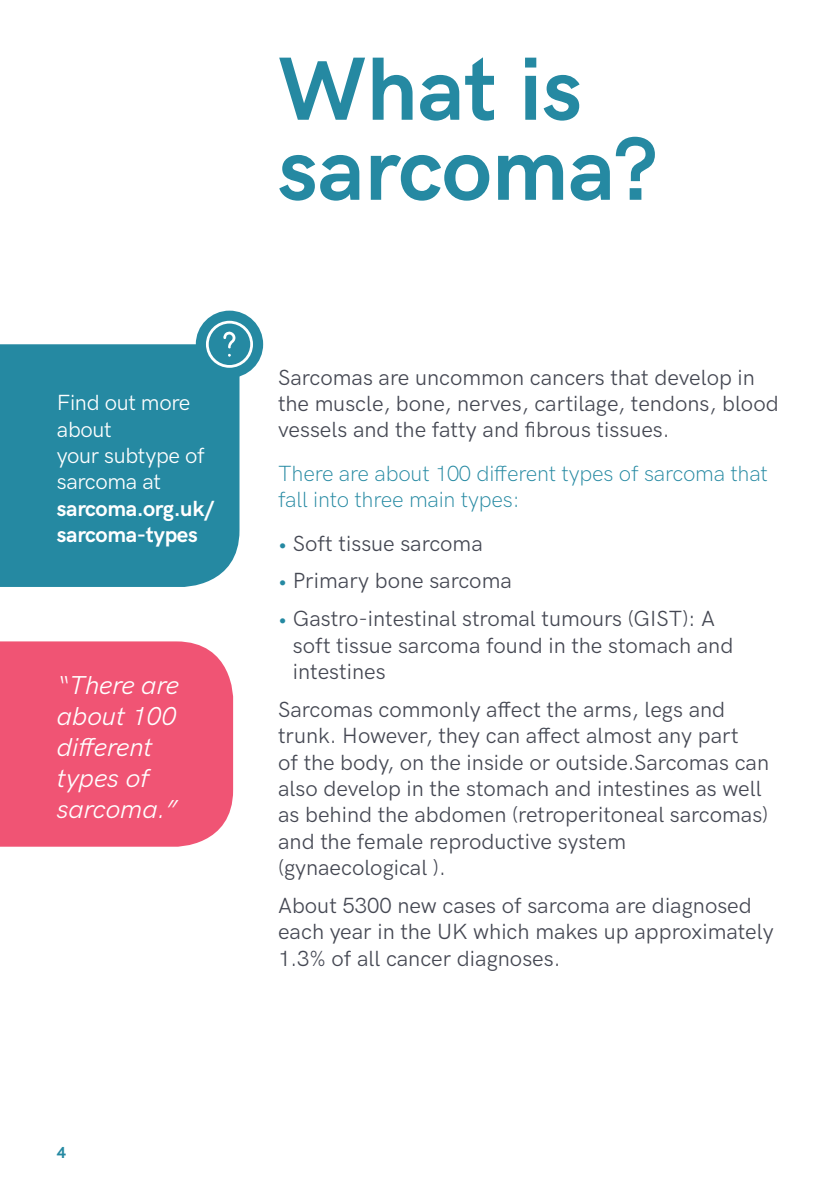
<style>
.page{position:relative;width:840px;height:1191px;background:#fff}
.page>*{position:absolute;margin:0;border:0;box-sizing:border-box;transform-origin:0 0}
.t1{font:700 90px/80px "HK Grotesk";color:#2589a2}
.t2{font:italic 26px/31.2px "HK Grotesk";color:#fff}
.t3{font:22px/26.4px "HK Grotesk";color:#454853}
.t4{font:300 22px/26.4px "HK Grotesk";letter-spacing:-.01em;color:#2589a2}
.t5{font:700 22px/26.4px "HK Grotesk";letter-spacing:-.015em;color:#fff}
.t6{font:22px/26.4px "HK Grotesk";letter-spacing:-.015em;color:#fff}
.t7{font:700 16px "HK Grotesk";color:#2589a2}
.s1{font-weight:400}
.s2{color:#2589a2}
</style>
<div class="page">
<div style="left:0;top:344px;width:239px;height:243px;background:#2589a2"></div>
<div style="left:0;top:641px;width:233px;height:205px;background:#f05474"></div>
<div style="left:196px;top:311px;width:67px;height:67px;background:#2589a2;border-radius:50%"></div>
<svg style="left:206px;top:321px;width:47px;height:47px"></svg>
<p class="t1" style="left:278px;top:42px;width:381px">What is sarcoma?</p>
<p class="t6" style="left:57px;top:387px;width:135px">Find out more about</p>
<p class="t5" style="left:57px;top:440px;width:159px"><span class="s1">your subtype of sarcoma at </span>sarcoma.org.uk/ sarcoma-types</p>
<p class="t2" style="left:57px;top:667px;width:123px">“There are about 100 different types of sarcoma.”</p>
<p class="t3" style="left:278px;top:362px;width:502px">Sarcomas are uncommon cancers that develop in the muscle, bone, nerves, cartilage, tendons, blood vessels and the fatty and fibrous tissues.</p>
<p class="t4" style="left:278px;top:458px;width:491px">There are about 100 different types of sarcoma that fall into three main types:</p>
<p class="t3" style="left:278px;top:528px;width:206px"><span class="s2">•</span> Soft tissue sarcoma</p>
<p class="t3" style="left:278px;top:566px;width:235px"><span class="s2">•</span> Primary bone sarcoma</p>
<p class="t3" style="left:293px;top:604px;width:442px;text-indent:-15px"><span class="s2">•</span> Gastro-intestinal stromal tumours (GIST): A soft tissue sarcoma found in the stomach and intestines</p>
<p class="t3" style="left:278px;top:694px;width:492px">Sarcomas commonly affect the arms, legs and trunk. However, they can affect almost any part<br>of the body, on the inside or outside.Sarcomas can also develop in the stomach and intestines as well as behind the abdomen (retroperitoneal sarcomas) and the female reproductive system (gynaecological ).</p>
<p class="t3" style="left:278px;top:890px;width:497px">About 5300 new cases of sarcoma are diagnosed each year in the UK which makes up approximately<br>1.3% of all cancer diagnoses.</p>
<p class="t7" style="left:57px;top:1140px;width:11px">4</p>
</div>
